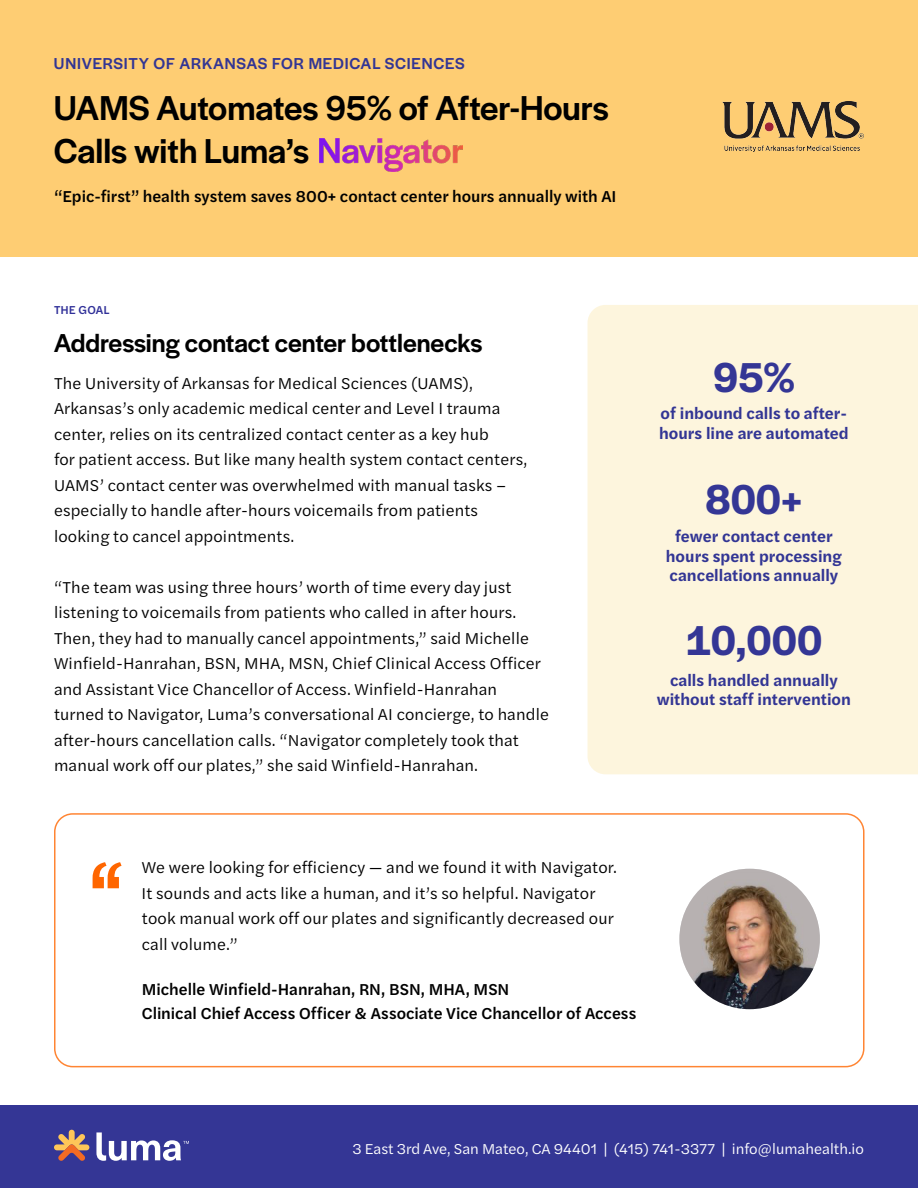
<style>
.page{position:relative;width:918px;height:1188px;background:#fff}
.page>*{position:absolute;margin:0;border:0;box-sizing:border-box;transform-origin:0 0}
.t1{font:500 84px "Halyard Display";color:#f60}
.t2{font:600 43.5px "Halyard Display";color:#343695}
.t3{font:500 36px/43.2px "Halyard Display";color:#000}
.t4{font:500 27px "Halyard Display";color:#000}
.t5{font:16.5px/25.5px "Halyard Text";letter-spacing:.01em;color:#000}
.t6{font:500 16.5px "Halyard Text";color:#000}
.t7{font:600 16.5px/19.5px "Halyard Text";color:#323594;text-align:center}
.t8{font:500 16.5px "Halyard Display";letter-spacing:.05em;color:#323594}
.t9{font:15px "Halyard Text";color:#fff}
.t10{font:500 12px "Halyard Text";letter-spacing:.005em;color:#313199}
</style>
<div class="page">
<div style="left:588px;top:305px;width:330px;height:469px;background:#fdf5dd"></div>
<div style="left:0;top:0;width:918px;height:256px;background:#fecd73"></div>
<div style="left:0;top:1106px;width:918px;height:82px;background:#343695"></div>
<svg style="left:54px;top:1130px;width:35px;height:31px"></svg>
<svg style="left:96px;top:1132px;width:93px;height:29px"></svg>
<div style="left:54px;top:813px;width:811px;height:254px;border:2px solid #ff8533;border-radius:18px"></div>
<img style="left:679px;top:869px;width:141px;height:140px;border-radius:70px">
<img style="left:723px;top:102px;width:141px;height:50px">
<img style="left:320px;top:138px;width:143px;height:34px">
<p class="t8" style="left:54px;top:52px;width:412px">UNIVERSITY OF ARKANSAS FOR MEDICAL SCIENCES</p>
<p class="t3" style="left:54px;top:84px;width:556px">UAMS Automates 95% of After-Hours<br>Calls with Luma’s</p>
<p class="t6" style="left:54px;top:185px;width:564px">“Epic-first” health system saves 800+ contact center hours annually with AI</p>
<p class="t10" style="left:54px;top:301px;width:57px">THE GOAL</p>
<p class="t4" style="left:54px;top:323px;width:430px">Addressing contact center bottlenecks</p>
<p class="t5" style="left:54px;top:369px;width:475px">The University of Arkansas for Medical Sciences (UAMS), Arkansas’s only academic medical center and Level I trauma center, relies on its centralized contact center as a key hub<br>for patient access. But like many health system contact centers, UAMS’ contact center was overwhelmed with manual tasks – especially to handle after-hours voicemails from patients looking to cancel appointments.</p>
<p class="t5" style="left:54px;top:573px;width:497px">“The team was using three hours’ worth of time every day just listening to voicemails from patients who called in after hours.<br>Then, they had to manually cancel appointments,” said Michelle Winfield-Hanrahan, BSN, MHA, MSN, Chief Clinical Access Officer and Assistant Vice Chancellor of Access. Winfield-Hanrahan turned to Navigator, Luma’s conversational AI concierge, to handle after-hours cancellation calls. “Navigator completely took that manual work off our plates,” she said Winfield-Hanrahan.</p>
<p class="t2" style="left:713px;top:347px;width:83px">95%</p>
<p class="t7" style="left:659px;top:403px;width:191px;text-align:left">of inbound calls to after&shy;hours line are automated</p>
<p class="t2" style="left:706px;top:469px;width:98px">800+</p>
<p class="t7" style="left:666px;top:526px;width:178px">fewer contact center hours spent processing cancellations annually</p>
<p class="t2" style="left:686px;top:609px;width:138px">10,000</p>
<p class="t7" style="left:657px;top:669px;width:196px">calls handled annually without staff intervention</p>
<p class="t1" style="left:89px;top:832px;width:35px">“</p>
<p class="t5" style="left:142px;top:854px;width:477px">We were looking for efficiency — and we found it with Navigator.<br>It sounds and acts like a human, and it’s so helpful. Navigator took manual work off our plates and significantly decreased our call volume.”</p>
<p class="t6" style="left:142px;top:977px;width:369px">Michelle Winfield-Hanrahan, RN, BSN, MHA, MSN</p>
<p class="t6" style="left:142px;top:1001px;width:496px">Clinical Chief Access Officer &amp; Associate Vice Chancellor of Access</p>
<p class="t9" style="left:352px;top:1138px;width:513px">3 East 3rd Ave, San Mateo, CA 94401 | (415) 741-3377 | info@lumahealth.io</p>
</div>
